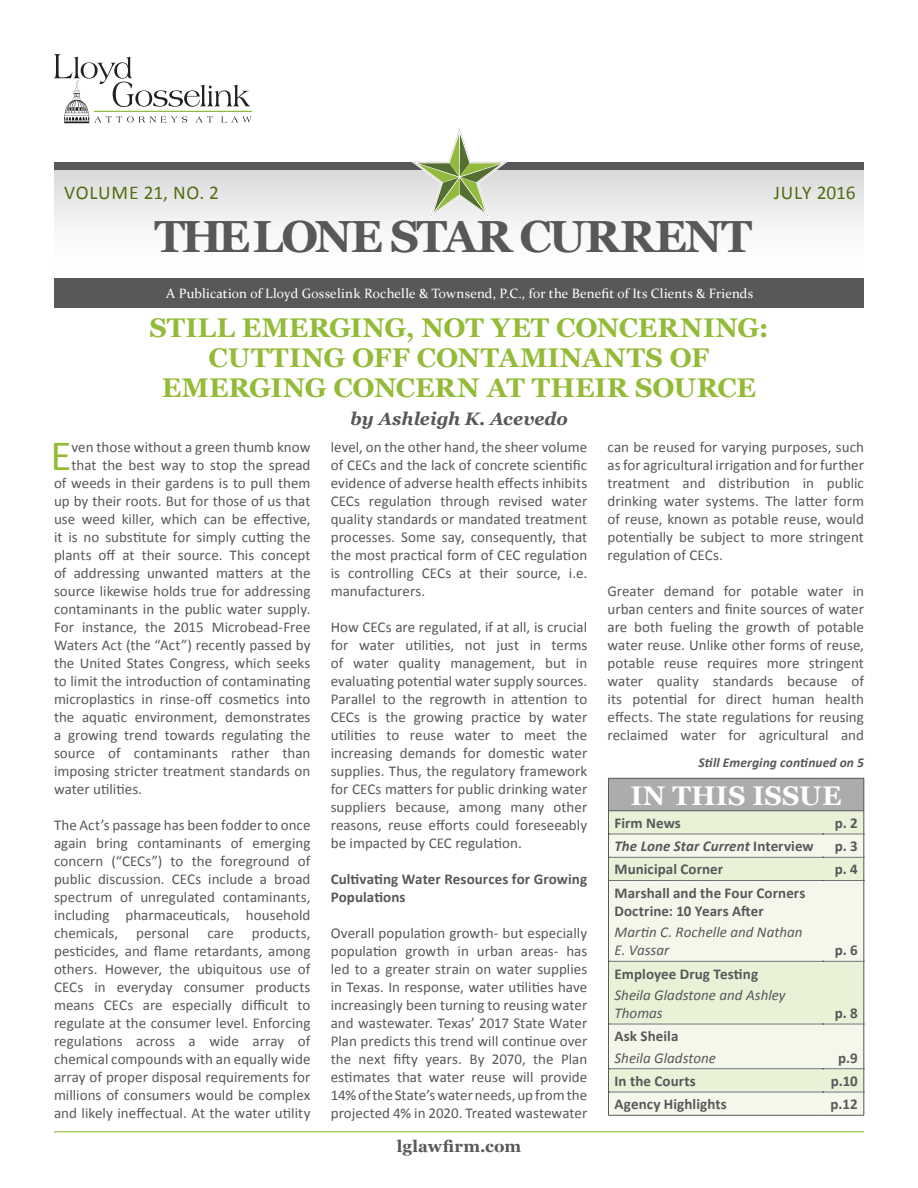
<style>
.page{position:relative;width:918px;height:1188px;background:#fff}
.page>*{position:absolute;margin:0;border:0;box-sizing:border-box;transform-origin:0 0}
.Heading{font:700 45px "Georgia";letter-spacing:-.04em;color:#58585a}
.first_paragraph{font:43.35px "Calibri";color:#93bb37}
.Heading-2{font:700 27px/30px "Georgia";color:#93bb37;text-align:center}
.Heading-3{font:700 27px "Georgia";letter-spacing:.005em;color:#fff}
.body{font:19.5px "Calibri";letter-spacing:.03em;color:#546e15}
.body-2{font:19.5px "Calibri";letter-spacing:-.005em;color:#546e15}
.Heading-4{font:italic 700 18px "Georgia";color:#58585a}
.t1{font:700 16.5px "Georgia";letter-spacing:.01em;color:#58585a}
.body-3{font:15px/18px "Calibri";letter-spacing:.005em;color:#58585a;text-align:justify}
.first_paragraph-2{font:15px "Calibri";color:#58585a}
.In_This_Issue_title{font:700 15px/18px "Calibri";letter-spacing:.005em;color:#58585a}
.In_This_Issue_Author{font:italic 15px/18px "Calibri";color:#58585a}
.body-4{font:700 15px/18px "Calibri";letter-spacing:.005em;color:#58585a}
.In_This_Issue_title-2{font:italic 700 15px "Calibri";letter-spacing:.005em;color:#58585a}
.t2{font:13.5px "Constantia";letter-spacing:.015em;color:#fff}
.body-5{font:italic 700 13.5px "Calibri";letter-spacing:.01em;color:#58585a}
.s1{font-style:inherit}
.s2{font-style:normal}
</style>
<div class="page">
<div style="left:54px;top:167px;width:810px;height:115px;background:linear-gradient(to bottom,#dddcdd,#fff)"></div>
<div style="left:54px;top:278px;width:810px;height:30px;background:#58585a"></div>
<div style="left:54px;top:162px;width:810px;height:8px;background:#58585a"></div>
<svg style="left:54px;top:54px;width:198px;height:69px"></svg>
<hr style="left:54px;top:1131px;width:810px;height:1px;background:#93bb37">
<svg style="left:410px;top:129px;width:99px;height:90px"></svg>
<div style="left:608px;top:778px;width:256px;height:33px;background:#acacac"></div>
<svg style="left:609px;top:881px;width:255px;height:188px;fill:#f4f8eb"></svg>
<svg style="left:609px;top:961px;width:255px;height:1px"></svg>
<svg style="left:609px;top:1024px;width:255px;height:1px"></svg>
<hr style="left:864px;top:779px;width:1px;height:32px;background:#58585a">
<hr style="left:608px;top:778px;width:215px;height:1px;background:#58585a">
<hr style="left:608px;top:779px;width:1px;height:32px;background:#58585a">
<hr style="left:823px;top:778px;width:41px;height:1px;background:#58585a">
<hr style="left:608px;top:810px;width:215px;height:1px;background:#58585a">
<hr style="left:823px;top:810px;width:41px;height:1px;background:#58585a">
<svg style="left:608px;top:811px;width:257px;height:70px"></svg>
<hr style="left:608px;top:880px;width:1px;height:81px;background:#58585a">
<hr style="left:864px;top:880px;width:1px;height:81px;background:#58585a">
<hr style="left:608px;top:961px;width:1px;height:63px;background:#58585a">
<hr style="left:864px;top:961px;width:1px;height:63px;background:#58585a">
<hr style="left:608px;top:1024px;width:1px;height:45px;background:#58585a">
<hr style="left:864px;top:1024px;width:1px;height:45px;background:#58585a">
<hr style="left:608px;top:1115px;width:215px;height:1px;background:#58585a">
<hr style="left:823px;top:1115px;width:41px;height:1px;background:#58585a">
<svg style="left:608px;top:1069px;width:257px;height:46px"></svg>
<p class="body" style="left:64px;top:180px;width:156px">VOLUME 21, NO. 2</p>
<p class="body-2" style="left:774px;top:180px;width:83px">JULY 2016</p>
<p class="Heading" style="left:155px;top:208px;width:599px"><span class="s1">THE L</span>ONE STAR CURRENT</p>
<p class="t2" style="left:166px;top:284px;width:589px">A Publication of Lloyd Gosselink Rochelle &amp; Townsend, P.C., for the Benefit of Its Clients &amp; Friends</p>
<p class="Heading-2" style="left:149px;top:313px;width:621px">STILL EMERGING, NOT YET CONCERNING:<br>CUTTING OFF CONTAMINANTS OF<br>EMERGING CONCERN AT THEIR SOURCE</p>
<p class="Heading-4" style="left:350px;top:407px;width:219px">by Ashleigh K. Acevedo</p>
<p class="first_paragraph" style="left:50px;top:428px;width:23px">E</p>
<p class="first_paragraph-2" style="left:72px;top:437px;width:240px">ven those without a green thumb know</p>
<p class="first_paragraph-2" style="left:72px;top:455px;width:240px">that the best way to stop the spread</p>
<p class="first_paragraph-2" style="left:54px;top:473px;width:258px">of weeds in their gardens is to pull them</p>
<p class="first_paragraph-2" style="left:54px;top:491px;width:258px">up by their roots. But for those of us that</p>
<p class="first_paragraph-2" style="left:54px;top:509px;width:258px">use weed killer, which can be effective,</p>
<p class="first_paragraph-2" style="left:54px;top:527px;width:258px">it is no substitute for simply cutting the</p>
<p class="first_paragraph-2" style="left:54px;top:545px;width:258px">plants off at their source. This concept</p>
<p class="first_paragraph-2" style="left:54px;top:563px;width:258px">of addressing unwanted matters at the</p>
<p class="first_paragraph-2" style="left:54px;top:581px;width:258px">source likewise holds true for addressing</p>
<p class="first_paragraph-2" style="left:54px;top:599px;width:258px">contaminants in the public water supply.</p>
<p class="first_paragraph-2" style="left:54px;top:617px;width:258px">For instance, the 2015 Microbead-Free</p>
<p class="first_paragraph-2" style="left:54px;top:635px;width:258px">Waters Act (the “Act”) recently passed by</p>
<p class="first_paragraph-2" style="left:54px;top:653px;width:258px">the United States Congress, which seeks</p>
<p class="first_paragraph-2" style="left:54px;top:671px;width:258px">to limit the introduction of contaminating</p>
<p class="first_paragraph-2" style="left:54px;top:689px;width:258px">microplastics in rinse-off cosmetics into</p>
<p class="first_paragraph-2" style="left:54px;top:707px;width:258px">the aquatic environment, demonstrates</p>
<p class="first_paragraph-2" style="left:54px;top:725px;width:258px">a growing trend towards regulating the</p>
<p class="first_paragraph-2" style="left:54px;top:743px;width:258px">source of contaminants rather than</p>
<p class="first_paragraph-2" style="left:54px;top:761px;width:258px">imposing stricter treatment standards on</p>
<p class="first_paragraph-2" style="left:54px;top:779px;width:90px">water utilities.</p>
<p class="body-3" style="left:54px;top:816px;width:258px">The Act’s passage has been fodder to once again bring contaminants of emerging concern (“CECs”) to the foreground of public discussion. CECs include a broad spectrum of unregulated contaminants, including pharmaceuticals, household chemicals, personal care products, pesticides, and flame retardants, among others. However, the ubiquitous use of CECs in everyday consumer products means CECs are especially difficult to regulate at the consumer level. Enforcing regulations across a wide array of chemical compounds with an equally wide array of proper disposal requirements for millions of consumers would be complex and likely ineffectual. At the water utility</p>
<p class="body-3" style="left:331px;top:438px;width:258px">level, on the other hand, the sheer volume of CECs and the lack of concrete scientific evidence of adverse health effects inhibits CECs regulation through revised water quality standards or mandated treatment processes. Some say, consequently, that the most practical form of CEC regulation is controlling CECs at their source, i.e. manufacturers.</p>
<p class="body-3" style="left:331px;top:618px;width:258px">How CECs are regulated, if at all, is crucial for water utilities, not just in terms of water quality management, but in evaluating potential water supply sources.<br>Parallel to the regrowth in attention to CECs is the growing practice by water utilities to reuse water to meet the increasing demands for domestic water supplies. Thus, the regulatory framework for CECs matters for public drinking water suppliers because, among many other reasons, reuse efforts could foreseeably be impacted by CEC regulation.</p>
<p class="body-4" style="left:331px;top:870px;width:258px">Cultivating Water Resources for Growing<br>Populations</p>
<p class="body-3" style="left:331px;top:924px;width:258px">Overall population growth- but especially population growth in urban areas- has led to a greater strain on water supplies in Texas. In response, water utilities have increasingly been turning to reusing water and wastewater. Texas’ 2017 State Water Plan predicts this trend will continue over the next fifty years. By 2070, the Plan estimates that water reuse will provide 14% of the State’s water needs, up from the projected 4% in 2020. Treated wastewater</p>
<p class="t1" style="left:397px;top:1136px;width:126px">lglawfirm.com</p>
<p class="body-3" style="left:608px;top:438px;width:258px">can be reused for varying purposes, such as for agricultural irrigation and for further treatment and distribution in public drinking water systems. The latter form of reuse, known as potable reuse, would potentially be subject to more stringent regulation of CECs.</p>
<p class="body-3" style="left:608px;top:582px;width:258px">Greater demand for potable water in urban centers and finite sources of water are both fueling the growth of potable water reuse. Unlike other forms of reuse, potable reuse requires more stringent water quality standards because of its potential for direct human health effects. The state regulations for reusing reclaimed water for agricultural and</p>
<p class="body-5" style="left:698px;top:754px;width:167px">Still Emerging continued on 5</p>
<p class="Heading-3" style="left:631px;top:778px;width:212px">IN THIS ISSUE</p>
<p class="In_This_Issue_title" style="left:614px;top:814px;width:68px">Firm News</p>
<p class="body-4" style="left:835px;top:814px;width:24px">p. 2</p>
<p class="In_This_Issue_title-2" style="left:614px;top:837px;width:201px">The Lone Star Current <span class="s2">Interview</span></p>
<p class="body-4" style="left:835px;top:837px;width:24px">p. 3</p>
<p class="In_This_Issue_title" style="left:614px;top:861px;width:110px">Municipal Corner</p>
<p class="body-4" style="left:835px;top:861px;width:24px">p. 4</p>
<p class="In_This_Issue_title" style="left:614px;top:884px;width:193px">Marshall and the Four Corners<br>Doctrine: 10 Years After</p>
<p class="In_This_Issue_Author" style="left:614px;top:923px;width:190px">Martin C. Rochelle and Nathan<br>E. Vassar</p>
<p class="body-4" style="left:835px;top:941px;width:24px">p. 6</p>
<p class="In_This_Issue_title" style="left:614px;top:965px;width:145px">Employee Drug Testing</p>
<p class="In_This_Issue_Author" style="left:614px;top:985px;width:173px">Sheila Gladstone and Ashley<br>Thomas</p>
<p class="body-4" style="left:835px;top:1004px;width:24px">p. 8</p>
<p class="In_This_Issue_title" style="left:614px;top:1027px;width:65px">Ask Sheila</p>
<p class="In_This_Issue_Author" style="left:614px;top:1048px;width:103px">Sheila Gladstone</p>
<p class="body-4" style="left:838px;top:1049px;width:21px">p.9</p>
<p class="In_This_Issue_title" style="left:614px;top:1072px;width:83px">In the Courts</p>
<p class="body-4" style="left:831px;top:1072px;width:29px">p.10</p>
<p class="In_This_Issue_title" style="left:614px;top:1095px;width:114px">Agency Highlights</p>
<p class="body-4" style="left:831px;top:1095px;width:29px">p.12</p>
</div>
